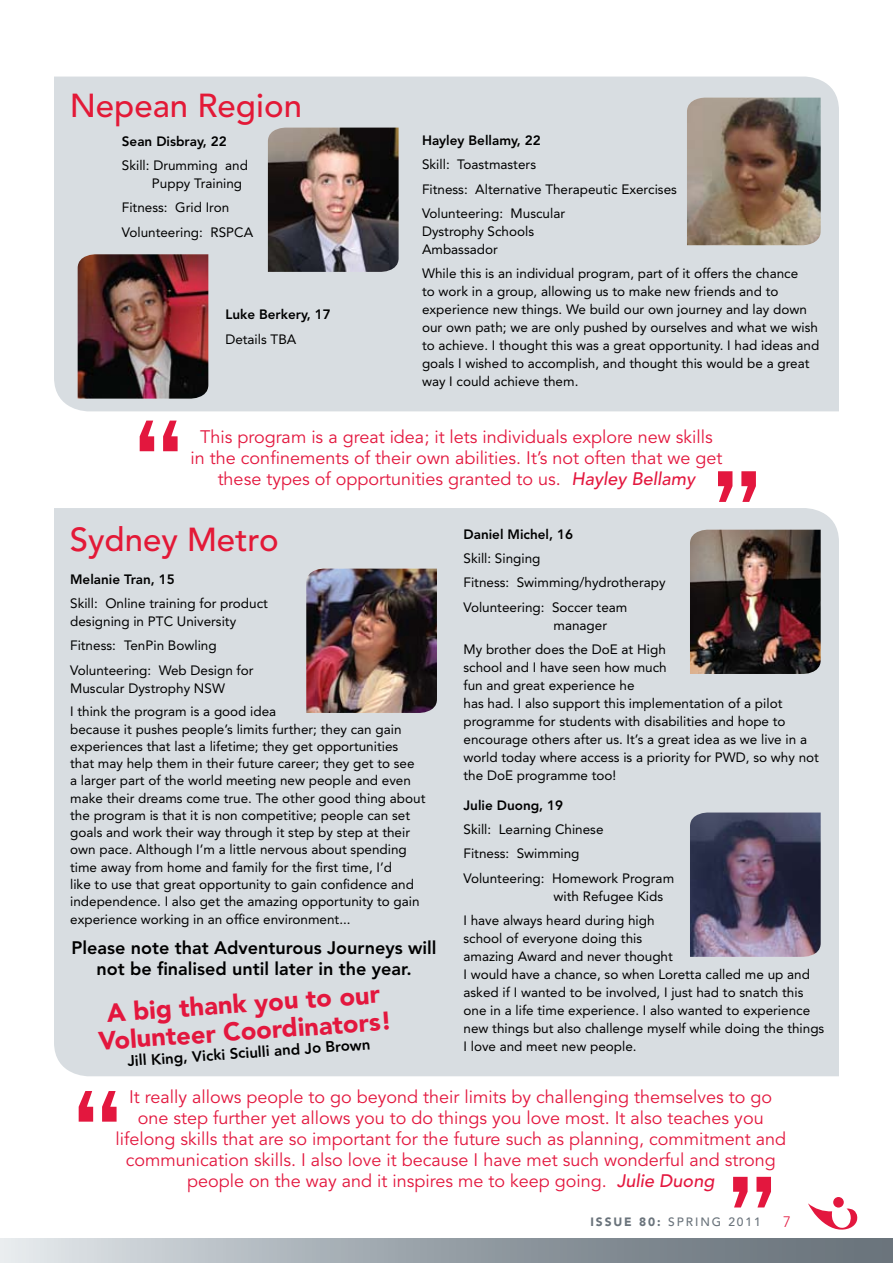
<style>
.page{position:relative;width:893px;height:1263px;background:#fff}
.page>*{position:absolute;margin:0;border:0;box-sizing:border-box;transform-origin:0 0}
.t1{font:500 33px "Avenir";color:#e31937}
.t2{font:900 25.5px/27.6px "Avenir";color:#e3173e;text-align:center}
.t3{font:18px/21px "Avenir";color:#e3173e;text-align:center}
.t4{font:800 18px/21px "Avenir";color:#000;text-align:center}
.t5{font:800 15px "Avenir";color:#000}
.t6{font:300 15px "Avenir";color:#e3173e}
.t7{font:13.5px/18px "Avenir";color:#000}
.t8{font:800 13.5px "Avenir";color:#000}
.t9{font:500 12px "Avenir";letter-spacing:.16em;color:#6a737b}
.s1{font-weight:500;font-style:italic}
.s2{font-weight:900}
</style>
<div class="page">
<div style="left:833px;top:1197px;width:11px;height:10px;background:#e3173e;border-radius:50%"></div>
<svg style="left:808px;top:1203px;width:50px;height:27px"></svg>
<div style="left:0;top:1239px;width:893px;height:24px;background:linear-gradient(to right,#dce2e6,#5d6770)"></div>
<div style="left:54px;top:77px;width:785px;height:334px;background:#d8dde1"></div>
<img style="left:268px;top:128px;width:131px;height:144px">
<img style="left:78px;top:254px;width:130px;height:145px">
<div style="left:54px;top:508px;width:785px;height:568px;background:#d8dde1"></div>
<img style="left:306px;top:569px;width:131px;height:144px">
<img style="left:690px;top:530px;width:131px;height:144px">
<img style="left:690px;top:812px;width:131px;height:145px">
<img style="left:687px;top:98px;width:134px;height:147px">
<svg style="left:140px;top:421px;width:38px;height:30px"></svg>
<svg style="left:718px;top:471px;width:38px;height:31px"></svg>
<svg style="left:79px;top:1091px;width:38px;height:31px"></svg>
<svg style="left:733px;top:1177px;width:38px;height:30px"></svg>
<h1 class="t1" style="left:70px;top:86px;width:234px">Nepean Region</h1>
<p class="t8" style="left:122px;top:133px;width:106px">Sean Disbray, 22</p>
<p class="t7" style="left:152px;top:156px;width:97px;text-indent:-30px">Skill: Drumming and<br>Puppy Training</p>
<p class="t7" style="left:122px;top:196px;width:133px;line-height:24.5px">Fitness: Grid Iron<br>Volunteering: RSPCA</p>
<p class="t8" style="left:225px;top:307px;width:107px">Luke Berkery, 17</p>
<p class="t7" style="left:225px;top:330px;width:73px">Details TBA</p>
<p class="t8" style="left:422px;top:132px;width:120px">Hayley Bellamy, 22</p>
<p class="t7" style="left:422px;top:152px;width:256px;line-height:24.5px">Skill: Toastmasters<br>Fitness: Alternative Therapeutic Exercises<br>Volunteering: Muscular</p>
<p class="t7" style="left:422px;top:222px;width:114px">Dystrophy Schools<br>Ambassador</p>
<p class="t7" style="left:422px;top:265px;width:399px">While this is an individual program, part of it offers the chance<br>to work in a group, allowing us to make new friends and to experience new things. We build our own journey and lay down our own path; we are only pushed by ourselves and what we wish to achieve. I thought this was a great opportunity. I had ideas and goals I wished to accomplish, and thought this would be a great way I could achieve them.</p>
<h3 class="t3" style="left:191px;top:427px;width:533px">This program is a great idea; it lets individuals explore new skills in the confinements of their own abilities. It’s not often that we get these types of opportunities granted to us. <span class="s1">Hayley Bellamy</span></h3>
<h1 class="t1" style="left:70px;top:520px;width:211px">Sydney Metro</h1>
<p class="t8" style="left:70px;top:571px;width:106px">Melanie Tran, 15</p>
<p class="t7" style="left:70px;top:594px;width:199px">Skill: Online training for product designing in PTC University</p>
<p class="t7" style="left:70px;top:633px;width:185px;line-height:24.5px">Fitness: TenPin Bowling<br>Volunteering: Web Design for</p>
<p class="t7" style="left:70px;top:676px;width:208px;line-height:23.7px">Muscular Dystrophy NSW<br>I think the program is a good idea</p>
<p class="t7" style="left:70px;top:720px;width:357px;line-height:17.2px">because it pushes people’s limits further; they can gain experiences that last a lifetime; they get opportunities that may help them in their future career; they get to see<br>a larger part of the world meeting new people and even make their dreams come true. The other good thing about the program is that it is non competitive; people can set goals and work their way through it step by step at their own pace. Although I’m a little nervous about spending time away from home and family for the first time, I’d<br>like to use that great opportunity to gain confidence and independence. I also get the amazing opportunity to gain experience working in an office environment...</p>
<h3 class="t4" style="left:72px;top:937px;width:366px">Please note that Adventurous Journeys will not be finalised until later in the year.</h3>
<h2 class="t2" style="left:96px;top:1000px;width:296px;rotate:-4deg">A big thank you to our<br>Volunteer Coordinators!</h2>
<p class="t5" style="left:127px;top:1052px;width:245px;rotate:-4deg">Jill King, Vicki Sciulli and Jo Brown</p>
<p class="t8" style="left:463px;top:526px;width:111px">Daniel Michel, 16</p>
<p class="t7" style="left:463px;top:546px;width:204px;line-height:24.5px">Skill: Singing<br>Fitness: Swimming/hydrotherapy<br>Volunteering: Soccer team</p>
<p class="t7" style="left:463px;top:613px;width:204px;line-height:24.5px;text-indent:90px">manager<br>My brother does the DoE at High</p>
<p class="t7" style="left:463px;top:658px;width:357px">school and I have seen how much<br>fun and great experience he<br>has had. I also support this implementation of a pilot programme for students with disabilities and hope to encourage others after us. It’s a great idea as we live in a world today where access is a priority for PWD, so why not the DoE programme too!</p>
<p class="t8" style="left:463px;top:797px;width:101px">Julie Duong, 19</p>
<p class="t7" style="left:463px;top:817px;width:212px;line-height:24.5px">Skill: Learning Chinese<br>Fitness: Swimming<br>Volunteering: Homework Program</p>
<p class="t7" style="left:463px;top:884px;width:201px;line-height:24.5px;text-indent:90px">with Refugee Kids<br>I have always heard during high</p>
<p class="t7" style="left:463px;top:929px;width:362px">school of everyone doing this<br>amazing Award and never thought<br>I would have a chance, so when Loretta called me up and asked if I wanted to be involved, I just had to snatch this one in a life time experience. I also wanted to experience new things but also challenge myself while doing the things I love and meet new people.</p>
<p class="t3" style="left:115px;top:1086px;width:672px">It really allows people to go beyond their limits by challenging themselves to go one step further yet allows you to do things you love most. It also teaches you lifelong skills that are so important for the future such as planning, commitment and communication skills. I also love it because I have met such wonderful and strong people on the way and it inspires me to keep going. <span class="s1">Julie Duong</span></p>
<p class="t9" style="left:590px;top:1214px;width:172px"><span class="s2">ISSUE 80:</span> SPRING 2011</p>
<p class="t6" style="left:783px;top:1213px;width:9px">7</p>
</div>
